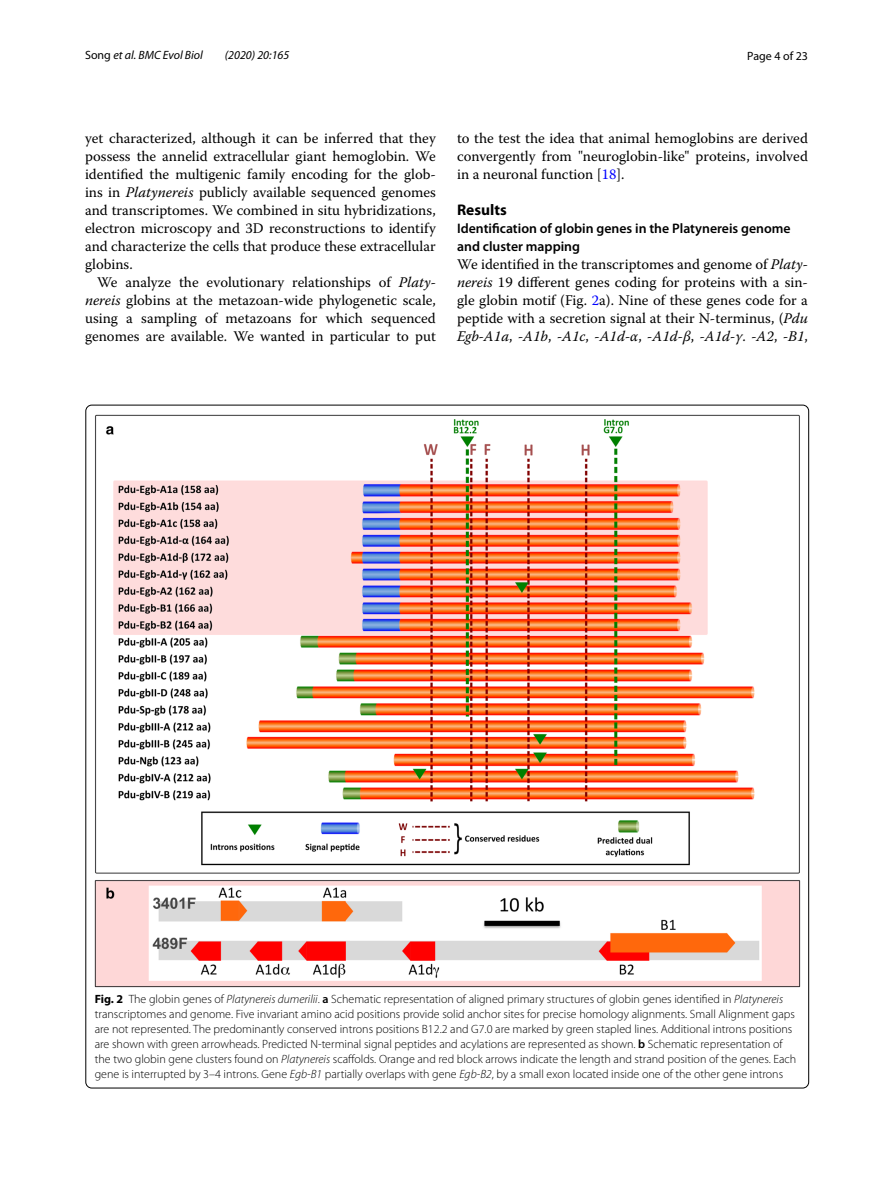
<style>
.page{position:relative;width:893px;height:1187px;background:#fff}
.page>*{position:absolute;margin:0;border:0;box-sizing:border-box;transform-origin:0 0}
.t1{font:700 15.45px "Myriad Pro";color:#000}
.t2{font:14.7px/18px "Warnock Pro";color:#000;text-align:justify}
.t3{font:600 13.8px/18px "Myriad Pro";color:#000}
.t4{font:300 12px/15px "Myriad Pro";color:#000}
.t5{font:italic 12px "Myriad Pro";color:#000}
.t6{font:12px "Myriad Pro";color:#000}
.s1{font-style:normal}
.s2{font-style:italic}
.s3{color:#00f}
.s4{font-weight:700}
.s5{font-weight:600}
</style>
<div class="page">
<img style="left:94px;top:414px;width:706px;height:573px">
<p class="t5" style="left:85px;top:48px;width:119px"><span class="s1">Song</span> et al. BMC Evol Biol</p>
<p class="t5" style="left:225px;top:48px;width:66px">(2020) 20:165</p>
<p class="t6" style="left:747px;top:48px;width:62px">Page 4 of 23</p>
<p class="t2" style="left:85px;top:128px;width:352px">yet characterized, although it can be inferred that they possess the annelid extracellular giant hemoglobin. We identified the multigenic family encoding for the glob&shy;ins in <span class="s2">Platynereis</span> publicly available sequenced genomes and transcriptomes. We combined in situ hybridizations, electron microscopy and 3D reconstructions to identify and characterize the cells that produce these extracellular globins.</p>
<p class="t2" style="left:85px;top:272px;width:352px;text-indent:12px">We analyze the evolutionary relationships of <span class="s2">Platy&shy;nereis</span> globins at the metazoan-wide phylogenetic scale, using a sampling of metazoans for which sequenced genomes are available. We wanted in particular to put</p>
<p class="t2" style="left:457px;top:128px;width:352px">to the test the idea that animal hemoglobins are derived convergently from "neuroglobin-like" proteins, involved in a neuronal function [<span class="s3">18</span>].</p>
<p class="t1" style="left:457px;top:199px;width:51px">Results</p>
<p class="t3" style="left:457px;top:219px;width:335px">Identification of globin genes in the Platynereis genome and cluster mapping</p>
<p class="t2" style="left:457px;top:254px;width:352px">We identified in the transcriptomes and genome of <span class="s2">Platy&shy;nereis</span> 19 different genes coding for proteins with a sin&shy;gle globin motif (Fig. <span class="s3">2</span>a). Nine of these genes code for a peptide with a secretion signal at their N-terminus, (<span class="s2">Pdu Egb-A1a</span>, <span class="s2">-A1b</span>, <span class="s2">-A1c</span>, <span class="s2">-A1d-α</span>, <span class="s2">-A1d-β</span>, <span class="s2">-A1d-γ</span>. <span class="s2">-A2</span>, <span class="s2">-B1</span>,</p>
<p class="t4" style="left:95px;top:991px;width:703px"><span class="s4">Fig. 2</span> The globin genes of <span class="s2">Platynereis dumerilii</span>. <span class="s5">a</span> Schematic representation of aligned primary structures of globin genes identified in <span class="s2">Platynereis </span>transcriptomes and genome. Five invariant amino acid positions provide solid anchor sites for precise homology alignments. Small Alignment gaps are not represented. The predominantly conserved introns positions B12.2 and G7.0 are marked by green stapled lines. Additional introns positions are shown with green arrowheads. Predicted N-terminal signal peptides and acylations are represented as shown. <span class="s5">b</span> Schematic representation of the two globin gene clusters found on <span class="s2">Platynereis</span> scaffolds. Orange and red block arrows indicate the length and strand position of the genes. Each gene is interrupted by 3–4 introns. Gene <span class="s2">Egb-B1</span> partially overlaps with gene <span class="s2">Egb-B2</span>, by a small exon located inside one of the other gene introns</p>
</div>
